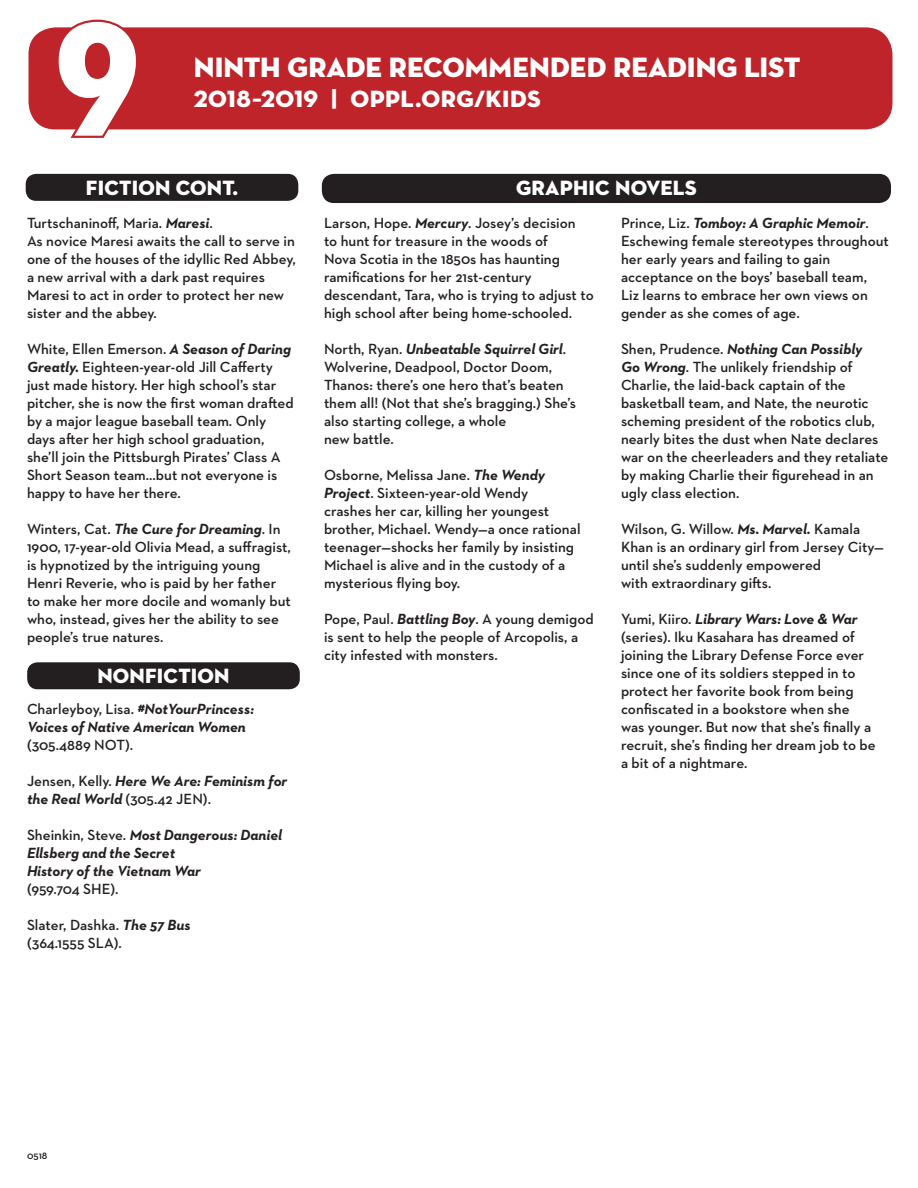
<style>
.page{position:relative;width:918px;height:1188px;background:#fff}
.page>*{position:absolute;margin:0;border:0;box-sizing:border-box;transform-origin:0 0}
.t1{font:165px "Neutraface Condensed Titling";color:#fff}
.List_Paragraph{font:28.5px "Neutraface Display Titling";letter-spacing:.005em;color:#fff}
.List_Paragraph-2{font:24px "Neutraface Display Titling";letter-spacing:.015em;color:#fff}
.List_Paragraph-3{font:21px "Neutraface 2 Display Titling";letter-spacing:.01em;color:#fff}
.List_Paragraph-4{font:600 15px/18px "Neutraface 2 Text";color:#231f20}
.List_Paragraph-5{font:italic 700 15px/18px "Neutraface 2 Text";color:#231f20}
.t2{font:600 10.5px "Neutraface Text";color:#231f20}
.s1{font-weight:700;font-style:italic}
.s2{font-weight:600;font-style:normal}
</style>
<div class="page">
<div style="left:26px;top:174px;width:272px;height:27px;background:#231f20;border-radius:10px"></div>
<div style="left:28px;top:27px;width:864px;height:102px;background:#be242a;border-radius:27px"></div>
<svg style="left:54px;top:19px;width:86px;height:119px"></svg>
<div style="left:27px;top:662px;width:273px;height:27px;background:#231f20;border-radius:10px"></div>
<div style="left:322px;top:174px;width:569px;height:29px;background:#231f20;border-radius:12px"></div>
<p class="t1" style="left:55px;top:-14px;width:85px">9</p>
<p class="List_Paragraph" style="left:194px;top:50px;width:608px">NINTH GRADE RECOMMENDED READING LIST</p>
<p class="List_Paragraph-2" style="left:194px;top:84px;width:348px">2018–2019 | OPPL.ORG/KIDS</p>
<p class="List_Paragraph-3" style="left:86px;top:175px;width:154px">FICTION CONT.</p>
<p class="List_Paragraph-4" style="left:27px;top:213px;width:270px">Turtschaninoff, Maria. <span class="s1">Maresi</span>.<br>As novice Maresi awaits the call to serve in one of the houses of the idyllic Red Abbey, a new arrival with a dark past requires Maresi to act in order to protect her new sister and the abbey.</p>
<p class="List_Paragraph-4" style="left:27px;top:339px;width:268px">White, Ellen Emerson. <span class="s1">A Season of Daring Greatly.</span> Eighteen-year-old Jill Cafferty just made history. Her high school’s star pitcher, she is now the first woman drafted by a major league baseball team. Only days after her high school graduation, she’ll join the Pittsburgh Pirates’ Class A Short Season team...but not everyone is happy to have her there.</p>
<p class="List_Paragraph-4" style="left:27px;top:519px;width:265px">Winters, Cat. <span class="s1">The Cure for Dreaming</span>. In 1900, 17-year-old Olivia Mead, a suffragist, is hypnotized by the intriguing young Henri Reverie, who is paid by her father to make her more docile and womanly but who, instead, gives her the ability to see people’s true natures.</p>
<p class="List_Paragraph-3" style="left:97px;top:663px;width:134px">NONFICTION</p>
<p class="List_Paragraph-5" style="left:27px;top:699px;width:229px"><span class="s2">Charleyboy, Lisa.</span> #NotYourPrincess:<br>Voices of Native American Women <span class="s2">(305.4889 NOT).</span></p>
<p class="List_Paragraph-5" style="left:27px;top:771px;width:262px"><span class="s2">Jensen, Kelly.</span> Here We Are: Feminism for the Real World <span class="s2">(305.42 JEN).</span></p>
<p class="List_Paragraph-5" style="left:27px;top:825px;width:257px"><span class="s2">Sheinkin, Steve.</span> Most Dangerous: Daniel<br>Ellsberg and the Secret</p>
<p class="List_Paragraph-5" style="left:27px;top:861px;width:175px">History of the Vietnam War <span class="s2">(959.704 SHE).</span></p>
<p class="List_Paragraph-4" style="left:27px;top:915px;width:165px">Slater, Dashka. <span class="s1">The 57 Bus </span>(364.1555 SLA).</p>
<p class="List_Paragraph-3" style="left:516px;top:175px;width:182px">GRAPHIC NOVELS</p>
<p class="List_Paragraph-4" style="left:324px;top:213px;width:271px">Larson, Hope. <span class="s1">Mercury</span>. Josey’s decision<br>to hunt for treasure in the woods of<br>Nova Scotia in the 1850s has haunting ramifications for her 21st-century descendant, Tara, who is trying to adjust to high school after being home-schooled.</p>
<p class="List_Paragraph-4" style="left:324px;top:339px;width:254px">North, Ryan. <span class="s1">Unbeatable Squirrel Girl</span>.<br>Wolverine, Deadpool, Doctor Doom, Thanos: there’s one hero that’s beaten them all! (Not that she’s bragging.) She’s also starting college, a whole<br>new battle.</p>
<p class="List_Paragraph-4" style="left:324px;top:465px;width:258px">Osborne, Melissa Jane. <span class="s1">The Wendy Project</span>. Sixteen-year-old Wendy<br>crashes her car, killing her youngest brother, Michael. Wendy—a once rational teenager—shocks her family by insisting Michael is alive and in the custody of a mysterious flying boy.</p>
<p class="List_Paragraph-4" style="left:324px;top:609px;width:271px">Pope, Paul. <span class="s1">Battling Boy</span>. A young demigod is sent to help the people of Arcopolis, a city infested with monsters.</p>
<p class="List_Paragraph-4" style="left:621px;top:213px;width:269px">Prince, Liz. <span class="s1">Tomboy: A Graphic Memoir</span>.<br>Eschewing female stereotypes throughout her early years and failing to gain acceptance on the boys’ baseball team, Liz learns to embrace her own views on gender as she comes of age.</p>
<p class="List_Paragraph-5" style="left:621px;top:339px;width:243px"><span class="s2">Shen, Prudence.</span> Nothing Can Possibly</p>
<p class="List_Paragraph-4" style="left:621px;top:357px;width:269px"><span class="s1">Go Wrong</span>. The unlikely friendship of Charlie, the laid-back captain of the basketball team, and Nate, the neurotic scheming president of the robotics club, nearly bites the dust when Nate declares war on the cheerleaders and they retaliate by making Charlie their figurehead in an ugly class election.</p>
<p class="List_Paragraph-4" style="left:621px;top:519px;width:264px">Wilson, G. Willow. <span class="s1">Ms. Marvel.</span> Kamala<br>Khan is an ordinary girl from Jersey City— until she’s suddenly empowered</p>
<p class="List_Paragraph-4" style="left:621px;top:573px;width:152px">with extraordinary gifts.</p>
<p class="List_Paragraph-4" style="left:621px;top:609px;width:256px">Yumi, Kiiro. <span class="s1">Library Wars: Love &amp; War </span>(series). Iku Kasahara has dreamed of joining the Library Defense Force ever since one of its soldiers stepped in to protect her favorite book from being confiscated in a bookstore when she was younger. But now that she’s finally a recruit, she’s finding her dream job to be</p>
<p class="List_Paragraph-4" style="left:621px;top:753px;width:128px">a bit of a nightmare.</p>
<p class="t2" style="left:27px;top:1149px;width:22px">0518</p>
</div>
